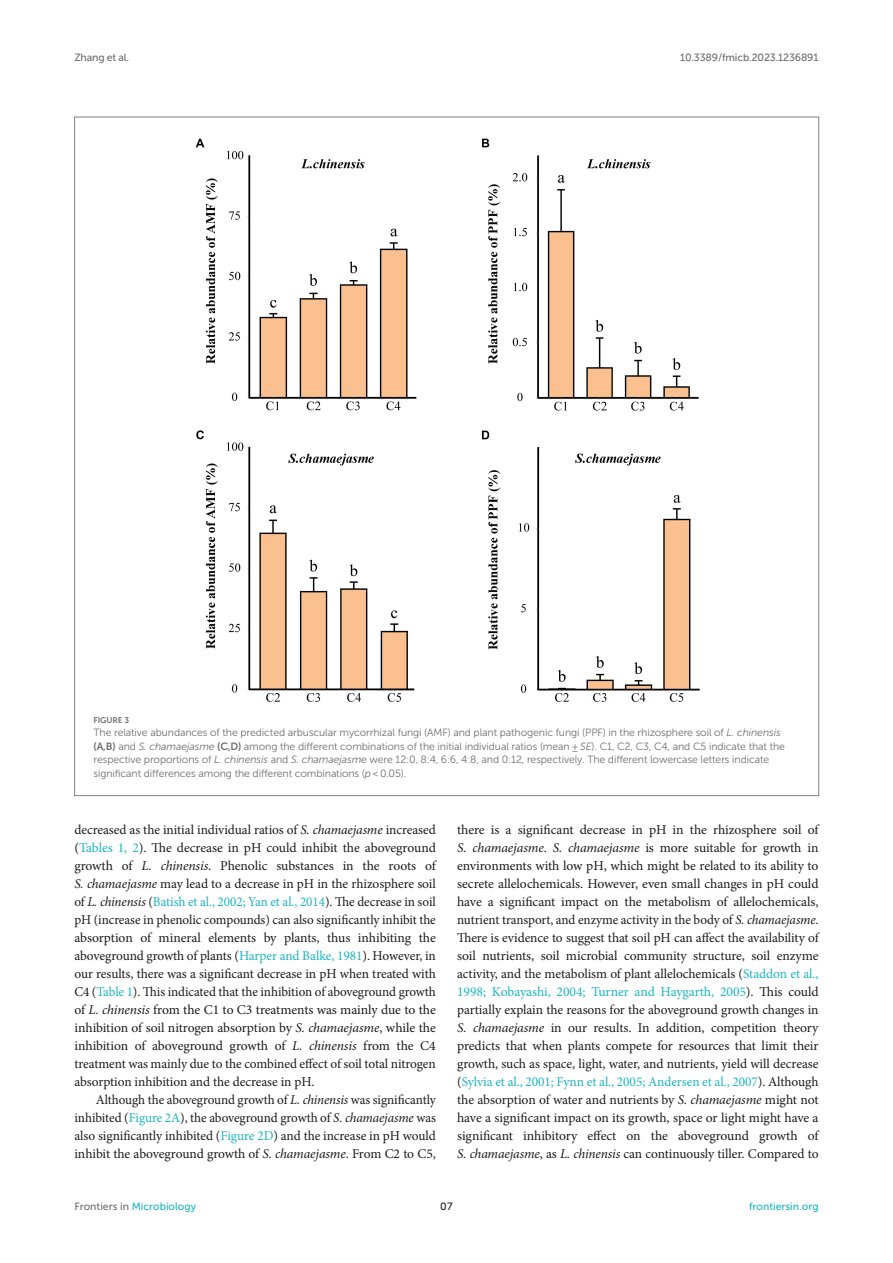
<style>
.page{position:relative;width:893px;height:1263px;background:#fff}
.page>*{position:absolute;margin:0;border:0;box-sizing:border-box;transform-origin:0 0}
.TEXT{font:13.5px/18px "Minion Pro";letter-spacing:-.01em;color:#1b1c1b;text-align:justify}
.TEXT_FLUSH{font:13.5px/18px "Minion Pro";letter-spacing:-.005em;color:#1b1c1b;text-align:justify}
.FIG_LEG{font:10.5px/13.5px "Museo Sans 300";letter-spacing:-.01em;color:#706f70}
.t1{font:10.5px "Museo Sans 500";color:#1db5c3}
.t2{font:10.5px "Museo Sans 500";letter-spacing:-.015em;color:#706f70}
.t3{font:10.5px "Museo Sans 500";color:#1b1c1b}
.FIG_HD{font:8.25px "Museo Sans 700";letter-spacing:-.01em;color:#706f70}
.s1{font-style:italic}
.s2{font-family:"Museo Sans 700"}
.s3{color:#1db5c3}
.s4{color:#706f70}
</style>
<div class="page">
<img style="left:195px;top:138px;width:505px;height:564px">
<p class="t2" style="left:74px;top:51px;width:56px">Zhang et al.</p>
<p class="t2" style="left:680px;top:51px;width:140px">10.3389/fmicb.2023.1236891</p>
<p class="FIG_HD" style="left:94px;top:715px;width:37px">FIGURE 3</p>
<p class="FIG_LEG" style="left:94px;top:726px;width:693px">The relative abundances of the predicted arbuscular mycorrhizal fungi (AMF) and plant pathogenic fungi (PPF) in the rhizosphere soil of <span class="s1">L. chinensis </span><span class="s2">(A,B)</span> and <span class="s1">S. chamaejasme</span> <span class="s2">(C,D)</span> among the different combinations of the initial individual ratios (mean ± <span class="s1">SE</span>). C1, C2, C3, C4, and C5 indicate that the respective proportions of <span class="s1">L. chinensis</span> and <span class="s1">S. chamaejasme</span> were 12:0, 8:4, 6:6, 4:8, and 0:12, respectively. The different lowercase letters indicate significant differences among the different combinations (<span class="s1">p</span> &lt; 0.05).</p>
<p class="TEXT_FLUSH" style="left:74px;top:821px;width:363px">decreased as the initial individual ratios of <span class="s1">S. chamaejasme</span> increased (<span class="s3">Tables 1, 2</span>). The decrease in pH could inhibit the aboveground growth of <span class="s1">L. chinensis</span>. Phenolic substances in the roots of <span class="s1">S. chamaejasme</span> may lead to a decrease in pH in the rhizosphere soil of <span class="s1">L. chinensis</span> (<span class="s3">Batish et al., 2002; Yan et al., 2014</span>). The decrease in soil pH (increase in phenolic compounds) can also significantly inhibit the absorption of mineral elements by plants, thus inhibiting the aboveground growth of plants (<span class="s3">Harper and Balke, 1981</span>). However, in our results, there was a significant decrease in pH when treated with C4 (<span class="s3">Table 1</span>). This indicated that the inhibition of aboveground growth of <span class="s1">L. chinensis</span> from the C1 to C3 treatments was mainly due to the inhibition of soil nitrogen absorption by <span class="s1">S. chamaejasme</span>, while the inhibition of aboveground growth of <span class="s1">L. chinensis</span> from the C4 treatment was mainly due to the combined effect of soil total nitrogen absorption inhibition and the decrease in pH.</p>
<p class="TEXT" style="left:74px;top:1091px;width:363px;text-indent:21px">Although the aboveground growth of <span class="s1">L. chinensis</span> was significantly inhibited (<span class="s3">Figure 2A</span>), the aboveground growth of <span class="s1">S. chamaejasme</span> was also significantly inhibited (<span class="s3">Figure 2D</span>) and the increase in pH would inhibit the aboveground growth of <span class="s1">S. chamaejasme</span>. From C2 to C5,</p>
<p class="TEXT" style="left:457px;top:821px;width:363px">there is a significant decrease in pH in the rhizosphere soil of <span class="s1">S. chamaejasme</span>. <span class="s1">S. chamaejasme</span> is more suitable for growth in environments with low pH, which might be related to its ability to secrete allelochemicals. However, even small changes in pH could have a significant impact on the metabolism of allelochemicals, nutrient transport, and enzyme activity in the body of <span class="s1">S. chamaejasme</span>.<br>There is evidence to suggest that soil pH can affect the availability of soil nutrients, soil microbial community structure, soil enzyme activity, and the metabolism of plant allelochemicals (<span class="s3">Staddon et al., 1998; Kobayashi, 2004; Turner and Haygarth, 2005</span>). This could partially explain the reasons for the aboveground growth changes in <span class="s1">S. chamaejasme</span> in our results. In addition, competition theory predicts that when plants compete for resources that limit their growth, such as space, light, water, and nutrients, yield will decrease (<span class="s3">Sylvia et al., 2001; Fynn et al., 2005; Andersen et al., 2007</span>). Although the absorption of water and nutrients by <span class="s1">S. chamaejasme</span> might not have a significant impact on its growth, space or light might have a significant inhibitory effect on the aboveground growth of <span class="s1">S. chamaejasme</span>, as <span class="s1">L. chinensis</span> can continuously tiller. Compared to</p>
<p class="t1" style="left:74px;top:1200px;width:123px"><span class="s4">Frontiers in</span> Microbiology</p>
<p class="t3" style="left:440px;top:1200px;width:14px">07</p>
<p class="t1" style="left:749px;top:1200px;width:71px">frontiersin.org</p>
</div>
